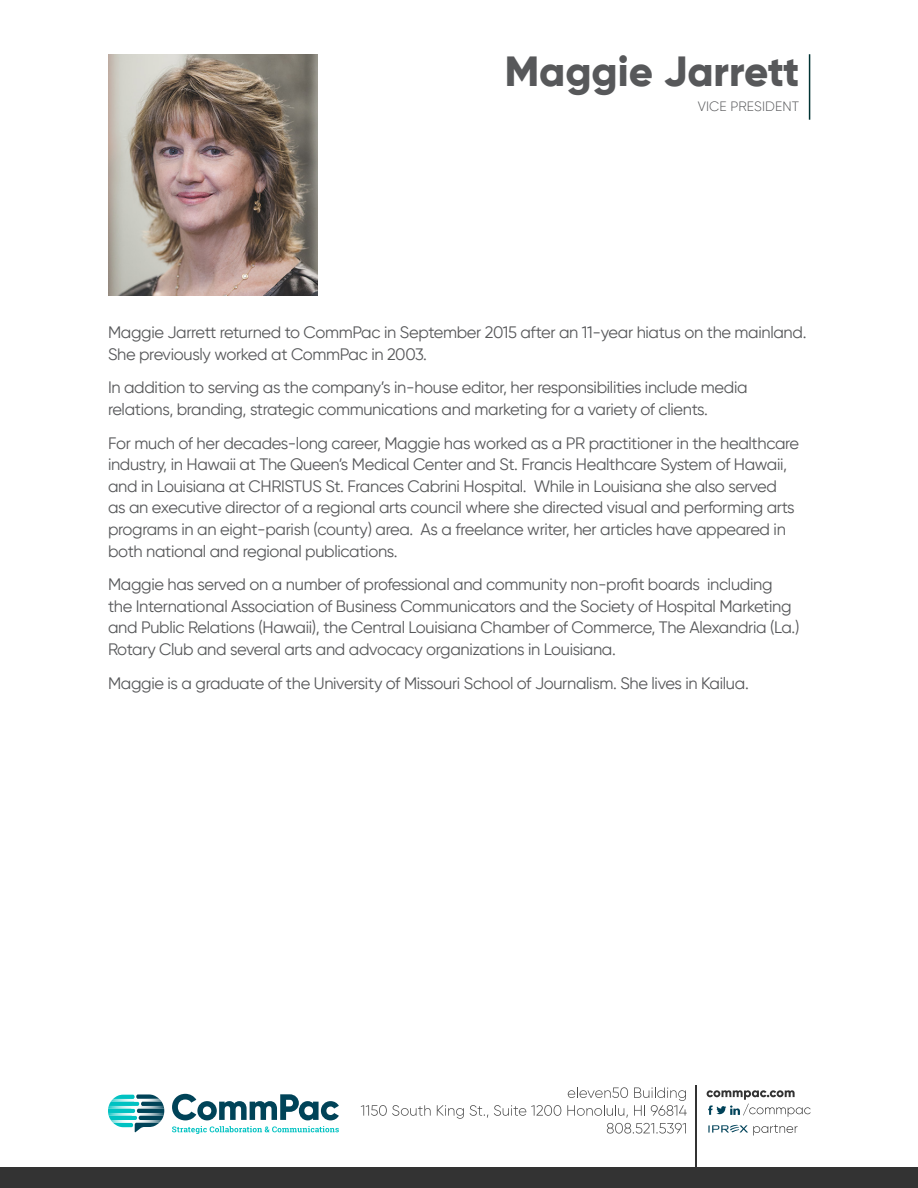
<style>
.page{position:relative;width:918px;height:1188px;background:#fff}
.page>*{position:absolute;margin:0;border:0;box-sizing:border-box;transform-origin:0 0}
.t1{font:800 42px "Gilroy";color:#57585a}
.Paragraph_Style_1{font:16.5px/21.6px "Gilroy";letter-spacing:-.02em;color:#57585a}
.t2{font:300 13.5px "Gilroy";letter-spacing:.01em;color:#57585a}
</style>
<div class="page">
<hr style="left:809px;top:54px;width:1px;height:66px;background:#033">
<svg style="left:172px;top:1126px;width:167px;height:8px"></svg>
<svg style="left:172px;top:1094px;width:167px;height:26px"></svg>
<svg style="left:108px;top:1094px;width:56px;height:38px"></svg>
<div style="left:0;top:1168px;width:918px;height:20px;background:#333"></div>
<svg style="left:361px;top:1105px;width:70px;height:11px"></svg>
<svg style="left:437px;top:1105px;width:27px;height:14px"></svg>
<svg style="left:470px;top:1105px;width:18px;height:13px"></svg>
<svg style="left:494px;top:1105px;width:67px;height:11px"></svg>
<svg style="left:567px;top:1087px;width:120px;height:47px"></svg>
<hr style="left:696px;top:1085px;width:1px;height:90px;background:#333">
<svg style="left:707px;top:1090px;width:104px;height:27px"></svg>
<svg style="left:708px;top:1124px;width:90px;height:12px"></svg>
<img style="left:108px;top:55px;width:210px;height:241px">
<p class="t1" style="left:505px;top:45px;width:296px">Maggie Jarrett</p>
<p class="t2" style="left:698px;top:98px;width:103px">VICE PRESIDENT</p>
<p class="Paragraph_Style_1" style="left:108px;top:321px;width:700px">Maggie Jarrett returned to CommPac in September 2015 after an 11-year hiatus on the mainland.<br>She previously worked at CommPac in 2003.</p>
<p class="Paragraph_Style_1" style="left:108px;top:377px;width:641px">In addition to serving as the company’s in-house editor, her responsibilities include media relations, branding, strategic communications and marketing for a variety of clients.</p>
<p class="Paragraph_Style_1" style="left:108px;top:432px;width:693px">For much of her decades-long career, Maggie has worked as a PR practitioner in the healthcare industry, in Hawaii at The Queen’s Medical Center and St. Francis Healthcare System of Hawaii, and in Louisiana at CHRISTUS St. Frances Cabrini Hospital. While in Louisiana she also served<br>as an executive director of a regional arts council where she directed visual and performing arts programs in an eight-parish (county) area. As a freelance writer, her articles have appeared in both national and regional publications.</p>
<p class="Paragraph_Style_1" style="left:108px;top:573px;width:693px">Maggie has served on a number of professional and community non-profit boards including the International Association of Business Communicators and the Society of Hospital Marketing and Public Relations (Hawaii), the Central Louisiana Chamber of Commerce, The Alexandria (La.)<br>Rotary Club and several arts and advocacy organizations in Louisiana.</p>
<p class="Paragraph_Style_1" style="left:108px;top:672px;width:642px">Maggie is a graduate of the University of Missouri School of Journalism. She lives in Kailua.</p>
</div>
